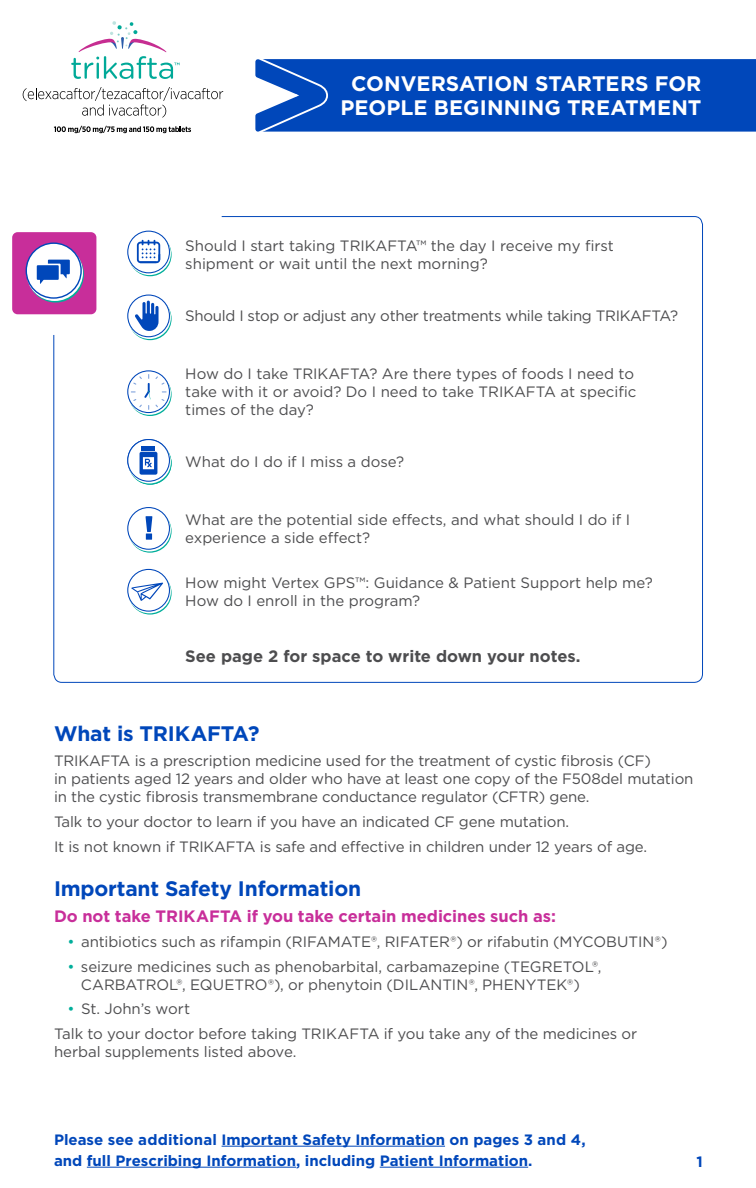
<style>
.page{position:relative;width:756px;height:1188px;background:#fff}
.page>*{position:absolute;margin:0;border:0;box-sizing:border-box;transform-origin:0 0}
.t1{font:700 21px/24px "Gotham";color:#fff;text-align:center}
.t2{font:700 21px "Gotham";letter-spacing:-.01em;color:#0047ba}
.t3{font:700 16.5px "Gotham";letter-spacing:-.005em;color:#c82e9a}
.t4{font:700 16.5px "Gotham";color:#4d4d4f}
.t5{font:15px/18px "Gotham";letter-spacing:-.01em;color:#4d4d4f}
.t6{font:700 15px/21px "Gotham";color:#0047ba}
.s1{color:#00ae9b}
</style>
<div class="page">
<svg style="left:71px;top:21px;width:109px;height:58px"></svg>
<svg style="left:54px;top:126px;width:137px;height:7px"></svg>
<svg style="left:23px;top:87px;width:200px;height:31px"></svg>
<div style="left:329px;top:59px;width:427px;height:73px;background:#0047ba"></div>
<svg style="left:255px;top:59px;width:74px;height:73px"></svg>
<svg style="left:53px;top:216px;width:650px;height:467px"></svg>
<hr style="left:222px;top:1146px;width:223px;height:1px;background:#0047ba">
<hr style="left:87px;top:1167px;width:209px;height:1px;background:#0047ba">
<hr style="left:380px;top:1167px;width:148px;height:1px;background:#0047ba">
<div style="left:12px;top:232px;width:84px;height:82px;background:#c82e9a;border-radius:5px"></div>
<svg style="left:27px;top:246px;width:57px;height:57px"></svg>
<svg style="left:27px;top:245px;width:56px;height:56px"></svg>
<div style="left:26px;top:243px;width:55px;height:55px;background:#fff;border-radius:50%"></div>
<div style="left:26px;top:242px;width:56px;height:57px;border:1px solid #0047ba;border-radius:50%"></div>
<svg style="left:37px;top:260px;width:33px;height:24px"></svg>
<svg style="left:129px;top:297px;width:43px;height:43px"></svg>
<svg style="left:128px;top:296px;width:43px;height:43px"></svg>
<div style="left:128px;top:295px;width:41px;height:42px;background:#fff;border-radius:50%"></div>
<div style="left:127px;top:295px;width:43px;height:42px;border:1px solid #0047ba;border-radius:50%"></div>
<svg style="left:135px;top:301px;width:24px;height:30px"></svg>
<svg style="left:129px;top:572px;width:43px;height:43px"></svg>
<svg style="left:128px;top:570px;width:43px;height:43px"></svg>
<div style="left:128px;top:569px;width:41px;height:42px;background:#fff;border-radius:50%"></div>
<div style="left:127px;top:569px;width:43px;height:43px;border:1px solid #0047ba;border-radius:50%"></div>
<svg style="left:131px;top:583px;width:32px;height:18px"></svg>
<svg style="left:129px;top:510px;width:43px;height:43px"></svg>
<svg style="left:128px;top:509px;width:43px;height:42px"></svg>
<div style="left:128px;top:508px;width:41px;height:41px;background:#fff;border-radius:50%"></div>
<div style="left:127px;top:507px;width:43px;height:43px;border:1px solid #0047ba;border-radius:50%"></div>
<svg style="left:146px;top:516px;width:6px;height:24px"></svg>
<svg style="left:129px;top:442px;width:43px;height:43px"></svg>
<svg style="left:128px;top:441px;width:43px;height:42px"></svg>
<svg style="left:128px;top:440px;width:41px;height:41px"></svg>
<div style="left:127px;top:439px;width:43px;height:43px;border:1px solid #0047ba;border-radius:50%"></div>
<hr style="left:142px;top:447px;width:13px;height:4px;background:#0047ba">
<svg style="left:140px;top:452px;width:17px;height:23px"></svg>
<svg style="left:129px;top:373px;width:43px;height:43px"></svg>
<svg style="left:128px;top:372px;width:43px;height:43px"></svg>
<svg style="left:128px;top:371px;width:41px;height:42px"></svg>
<div style="left:127px;top:370px;width:43px;height:43px;border:1px solid #0047ba;border-radius:50%"></div>
<svg style="left:131px;top:374px;width:36px;height:36px"></svg>
<svg style="left:129px;top:233px;width:43px;height:43px"></svg>
<svg style="left:128px;top:232px;width:43px;height:43px"></svg>
<svg style="left:128px;top:231px;width:41px;height:42px"></svg>
<div style="left:127px;top:231px;width:43px;height:42px;border:1px solid #0047ba;border-radius:50%"></div>
<svg style="left:137px;top:240px;width:23px;height:23px"></svg>
<h1 class="t1" style="left:340px;top:72px;width:363px">CONVERSATION STARTERS FOR<br>PEOPLE BEGINNING TREATMENT</h1>
<p class="t5" style="left:185px;top:236px;width:430px">Should I start taking TRIKAFTA™ the day I receive my first shipment or wait until the next morning?</p>
<p class="t5" style="left:185px;top:306px;width:494px">Should I stop or adjust any other treatments while taking TRIKAFTA?</p>
<p class="t5" style="left:185px;top:365px;width:453px">How do I take TRIKAFTA? Are there types of foods I need to take with it or avoid? Do I need to take TRIKAFTA at specific times of the day?</p>
<p class="t5" style="left:185px;top:452px;width:220px">What do I do if I miss a dose?</p>
<p class="t5" style="left:185px;top:511px;width:446px">What are the potential side effects, and what should I do if I experience a side effect?</p>
<p class="t5" style="left:185px;top:574px;width:469px">How might Vertex GPS™: Guidance &amp; Patient Support help me?<br>How do I enroll in the program?</p>
<p class="t4" style="left:185px;top:645px;width:397px">See page 2 for space to write down your notes.</p>
<h1 class="t2" style="left:54px;top:720px;width:207px">What is TRIKAFTA?</h1>
<p class="t5" style="left:54px;top:752px;width:641px">TRIKAFTA is a prescription medicine used for the treatment of cystic fibrosis (CF)<br>in patients aged 12 years and older who have at least one copy of the F508del mutation in the cystic fibrosis transmembrane conductance regulator (CFTR) gene.</p>
<p class="t5" style="left:54px;top:809px;width:595px;line-height:24.8px">Talk to your doctor to learn if you have an indicated CF gene mutation.<br>It is not known if TRIKAFTA is safe and effective in children under 12 years of age.</p>
<h1 class="t2" style="left:54px;top:875px;width:309px">Important Safety Information</h1>
<p class="t3" style="left:54px;top:905px;width:503px">Do not take TRIKAFTA if you take certain medicines such as:</p>
<p class="t5" style="left:68px;top:932px;width:602px"><span class="s1">•</span> antibiotics such as rifampin (RIFAMATE®, RIFATER®) or rifabutin (MYCOBUTIN®)</p>
<p class="t5" style="left:67px;top:957px;width:535px;text-align:center"><span class="s1">•</span> seizure medicines such as phenobarbital, carbamazepine (TEGRETOL®,<br>CARBATROL®, EQUETRO®), or phenytoin (DILANTIN®, PHENYTEK®)</p>
<p class="t5" style="left:54px;top:996px;width:585px;line-height:24.8px;text-indent:14px"><span class="s1">•</span> St. John’s wort<br>Talk to your doctor before taking TRIKAFTA if you take any of the medicines or</p>
<p class="t5" style="left:54px;top:1043px;width:244px">herbal supplements listed above.</p>
<p class="t6" style="left:54px;top:1129px;width:533px">Please see additional Important Safety Information on pages 3 and 4, and full Prescribing Information, including Patient Information.</p>
<p class="t6" style="left:696px;top:1151px;width:8px">1</p>
</div>
